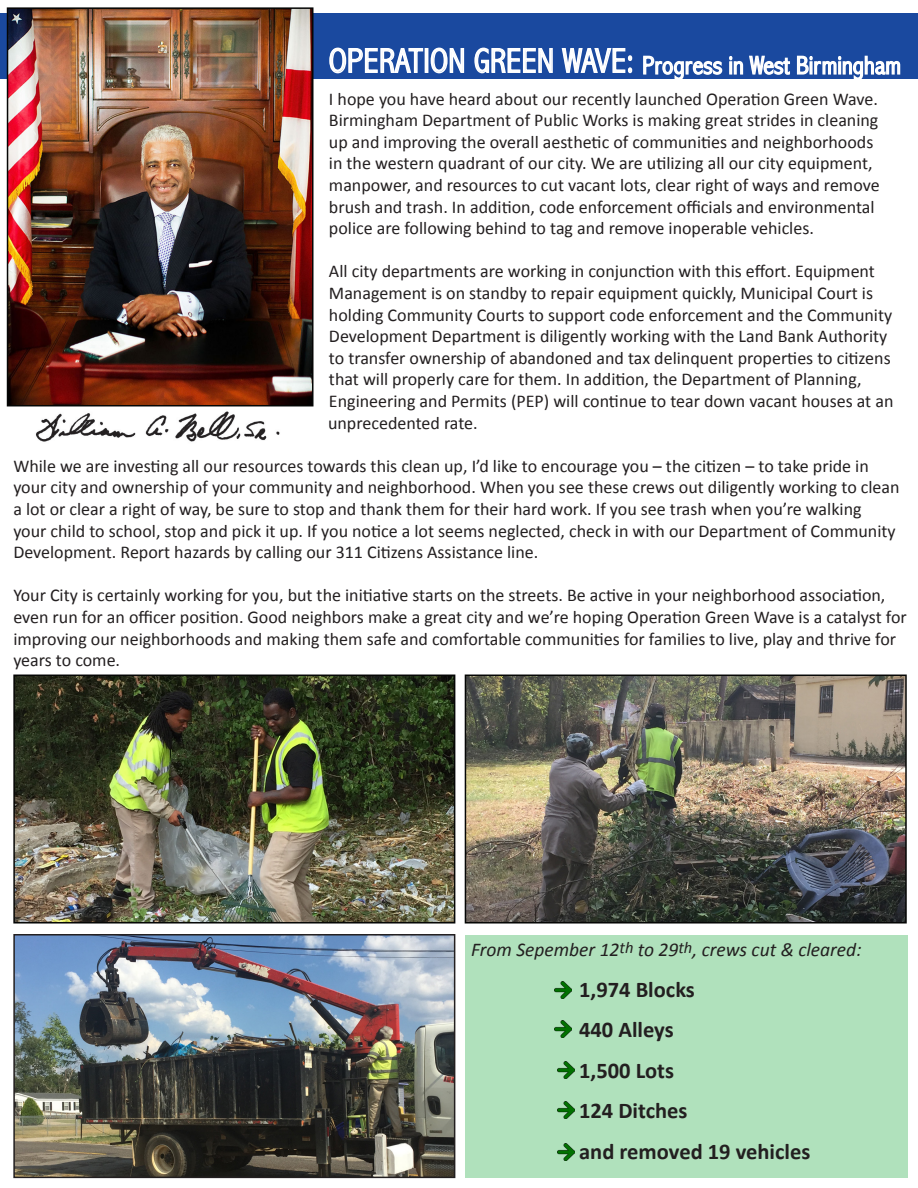
<style>
.page{position:relative;width:918px;height:1188px;background:#fff}
.page>*{position:absolute;margin:0;border:0;box-sizing:border-box;transform-origin:0 0}
.t1{font:300 condensed 34.5px "Abadi";letter-spacing:.01em;color:#fff}
.t2{font:700 22.5px "Calibri";color:#231f20}
.t3{font:italic 19.5px "Calibri";color:#231f20}
.t4{font:18px/21.6px "Calibri";color:#231f20}
</style>
<div class="page">
<div style="left:0;top:14px;width:918px;height:65px;background:#1a499f"></div>
<img style="left:16px;top:678px;width:436px;height:243px">
<div style="left:13px;top:675px;width:442px;height:249px;border:2px solid #050605"></div>
<div style="left:465px;top:936px;width:443px;height:242px;background:#b0e1bc"></div>
<img style="left:16px;top:937px;width:436px;height:238px">
<div style="left:13px;top:934px;width:442px;height:244px;border:2px solid #231f20"></div>
<img style="left:468px;top:678px;width:436px;height:243px">
<div style="left:465px;top:675px;width:442px;height:249px;border:2px solid #050605"></div>
<img style="left:31px;top:406px;width:259px;height:36px">
<img style="left:10px;top:10px;width:301px;height:393px">
<div style="left:7px;top:7px;width:307px;height:399px;border:2px solid #050605"></div>
<svg style="left:329px;top:47px;width:95px;height:27px"></svg>
<div style="left:425px;top:48px;width:3px;height:25px;border:2px solid #fff"></div>
<svg style="left:430px;top:47px;width:35px;height:27px"></svg>
<svg style="left:474px;top:47px;width:79px;height:27px"></svg>
<svg style="left:561px;top:48px;width:72px;height:26px"></svg>
<svg style="left:643px;top:55px;width:80px;height:24px"></svg>
<svg style="left:729px;top:55px;width:172px;height:24px"></svg>
<img style="left:554px;top:982px;width:17px;height:17px">
<img style="left:554px;top:1021px;width:17px;height:17px">
<img style="left:558px;top:1061px;width:16px;height:17px">
<img style="left:558px;top:1102px;width:16px;height:17px">
<img style="left:558px;top:1144px;width:16px;height:17px">
<p class="t1" style="left:329px;top:41px;width:306px">OPERATION GREEN WAVE:</p>
<p class="t4" style="left:329px;top:88px;width:552px">I hope you have heard about our recently launched Operation Green Wave.<br>Birmingham Department of Public Works is making great strides in cleaning up and improving the overall aesthetic of communities and neighborhoods in the western quadrant of our city. We are utilizing all our city equipment, manpower, and resources to cut vacant lots, clear right of ways and remove brush and trash. In addition, code enforcement officials and environmental police are following behind to tag and remove inoperable vehicles.</p>
<p class="t4" style="left:328px;top:261px;width:567px">All city departments are working in conjunction with this effort. Equipment Management is on standby to repair equipment quickly, Municipal Court is holding Community Courts to support code enforcement and the Community Development Department is diligently working with the Land Bank Authority to transfer ownership of abandoned and tax delinquent properties to citizens that will properly care for them. In addition, the Department of Planning, Engineering and Permits (PEP) will continue to tear down vacant houses at an unprecedented rate.</p>
<p class="t4" style="left:13px;top:455px;width:888px">While we are investing all our resources towards this clean up, I’d like to encourage you – the citizen – to take pride in your city and ownership of your community and neighborhood. When you see these crews out diligently working to clean a lot or clear a right of way, be sure to stop and thank them for their hard work. If you see trash when you’re walking<br>your child to school, stop and pick it up. If you notice a lot seems neglected, check in with our Department of Community Development. Report hazards by calling our 311 Citizens Assistance line.</p>
<p class="t4" style="left:13px;top:585px;width:895px">Your City is certainly working for you, but the initiative starts on the streets. Be active in your neighborhood association, even run for an officer position. Good neighbors make a great city and we’re hoping Operation Green Wave is a catalyst for improving our neighborhoods and making them safe and comfortable communities for families to live, play and thrive for years to come.</p>
<p class="t3" style="left:471px;top:936px;width:392px">From Sepember 12<sup>th</sup> to 29<sup>th</sup>, crews cut &amp; cleared:</p>
<p class="t2" style="left:579px;top:975px;width:117px">1,974 Blocks</p>
<p class="t2" style="left:579px;top:1015px;width:96px">440 Alleys</p>
<p class="t2" style="left:579px;top:1056px;width:96px">1,500 Lots</p>
<p class="t2" style="left:579px;top:1096px;width:110px">124 Ditches</p>
<p class="t2" style="left:579px;top:1137px;width:233px">and removed 19 vehicles</p>
</div>
